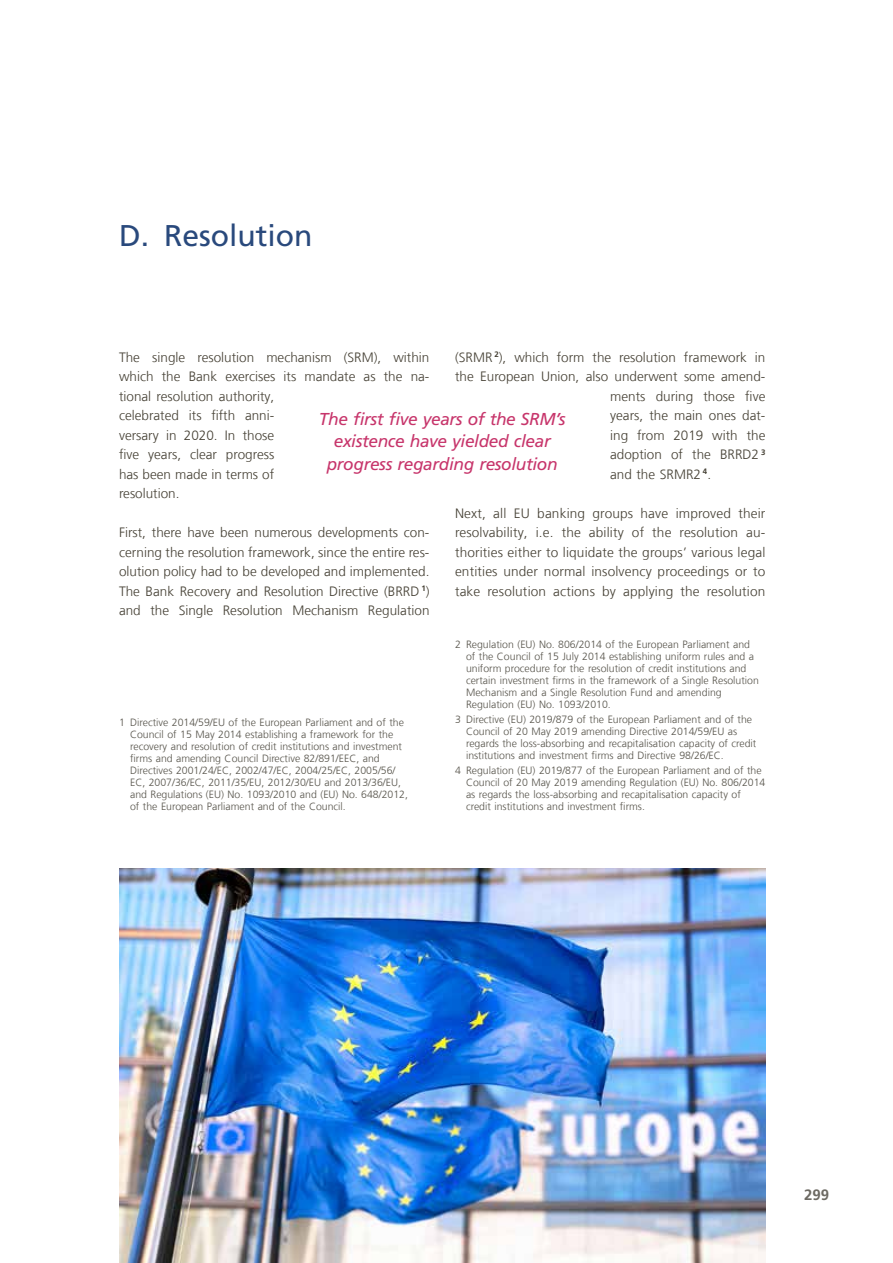
<style>
.page{position:relative;width:893px;height:1263px;background:#fff}
.page>*{position:absolute;margin:0;border:0;box-sizing:border-box;transform-origin:0 0}
.t1{font:30px "Frutiger LT Com";color:#29497c}
.t2{font:italic 17.25px/22.5px "Frutiger LT Com";letter-spacing:-.02em;color:#c7356b;text-align:center}
.t3{font:700 15px "Frutiger LT Com";color:#6d6a63}
.t4{font:300 13.5px/19.5px "Frutiger LT Com";color:#454034;text-align:justify}
.t5{font:300 10.5px/12px "Frutiger LT Com";color:#57544b}
</style>
<div class="page">
<img style="left:119px;top:868px;width:646px;height:395px">
<h1 class="t1" style="left:119px;top:217px;width:195px">D. Resolution</h1>
<p class="t4" style="left:455px;top:347px;width:312px">(SRMR <sup>2</sup>), which form the resolution framework in</p>
<p class="t4" style="left:455px;top:366px;width:312px">the European Union, also underwent some amend‑</p>
<p class="t4" style="left:610px;top:386px;width:157px">ments during those five</p>
<p class="t4" style="left:610px;top:405px;width:157px">years, the main ones dat‑</p>
<p class="t4" style="left:610px;top:425px;width:157px">ing from 2019 with the</p>
<p class="t4" style="left:610px;top:444px;width:157px">adoption of the BRRD2 <sup>3</sup></p>
<p class="t4" style="left:610px;top:464px;width:102px">and the SRMR2 <sup>4</sup>.</p>
<p class="t4" style="left:455px;top:503px;width:312px">Next, all EU banking groups have improved their resolvability, i.e. the ability of the resolution au‑ thorities either to liquidate the groups’ various legal entities under normal insolvency proceedings or to take resolution actions by applying the resolution</p>
<p class="t4" style="left:119px;top:347px;width:312px;text-align:left">The single resolution mechanism (SRM), within which the Bank exercises its mandate as the na‑ tional resolution authority,<br>celebrated its fifth anni‑<br>versary in 2020. In those<br>five years, clear progress<br>has been made in terms of<br>resolution.</p>
<p class="t4" style="left:119px;top:522px;width:312px">First, there have been numerous developments con‑ cerning the resolution framework, since the entire res‑ olution policy had to be developed and implemented.<br>The Bank Recovery and Resolution Directive (BRRD <sup>1</sup>) and the Single Resolution Mechanism Regulation</p>
<h2 class="t2" style="left:319px;top:407px;width:248px">The first five years of the SRM’s existence have yielded clear progress regarding resolution</h2>
<p class="t5" style="left:130px;top:716px;width:279px;text-indent:-11px">1 Directive 2014/59/EU of the European Parliament and of the Council of 15 May 2014 establishing a framework for the recovery and resolution of credit institutions and investment firms and amending Council Directive 82/891/EEC, and Directives 2001/24/EC, 2002/47/EC, 2004/25/EC, 2005/56/ EC, 2007/36/EC, 2011/35/EU, 2012/30/EU and 2013/36/EU, and Regulations (EU) No. 1093/2010 and (EU) No. 648/2012, of the European Parliament and of the Council.</p>
<p class="t5" style="left:466px;top:638px;width:294px;text-indent:-11px">2 Regulation (EU) No. 806/2014 of the European Parliament and of the Council of 15 July 2014 establishing uniform rules and a uniform procedure for the resolution of credit institutions and certain investment firms in the framework of a Single Resolution Mechanism and a Single Resolution Fund and amending Regulation (EU) No. 1093/2010.</p>
<p class="t5" style="left:466px;top:713px;width:292px;text-indent:-11px">3 Directive (EU) 2019/879 of the European Parliament and of the Council of 20 May 2019 amending Directive 2014/59/EU as regards the loss-absorbing and recapitalisation capacity of credit institutions and investment firms and Directive 98/26/EC.</p>
<p class="t5" style="left:466px;top:764px;width:301px;text-indent:-11px">4 Regulation (EU) 2019/877 of the European Parliament and of the Council of 20 May 2019 amending Regulation (EU) No. 806/2014 as regards the loss-absorbing and recapitalisation capacity of credit institutions and investment firms.</p>
<h3 class="t3" style="left:804px;top:1186px;width:27px">299</h3>
</div>
